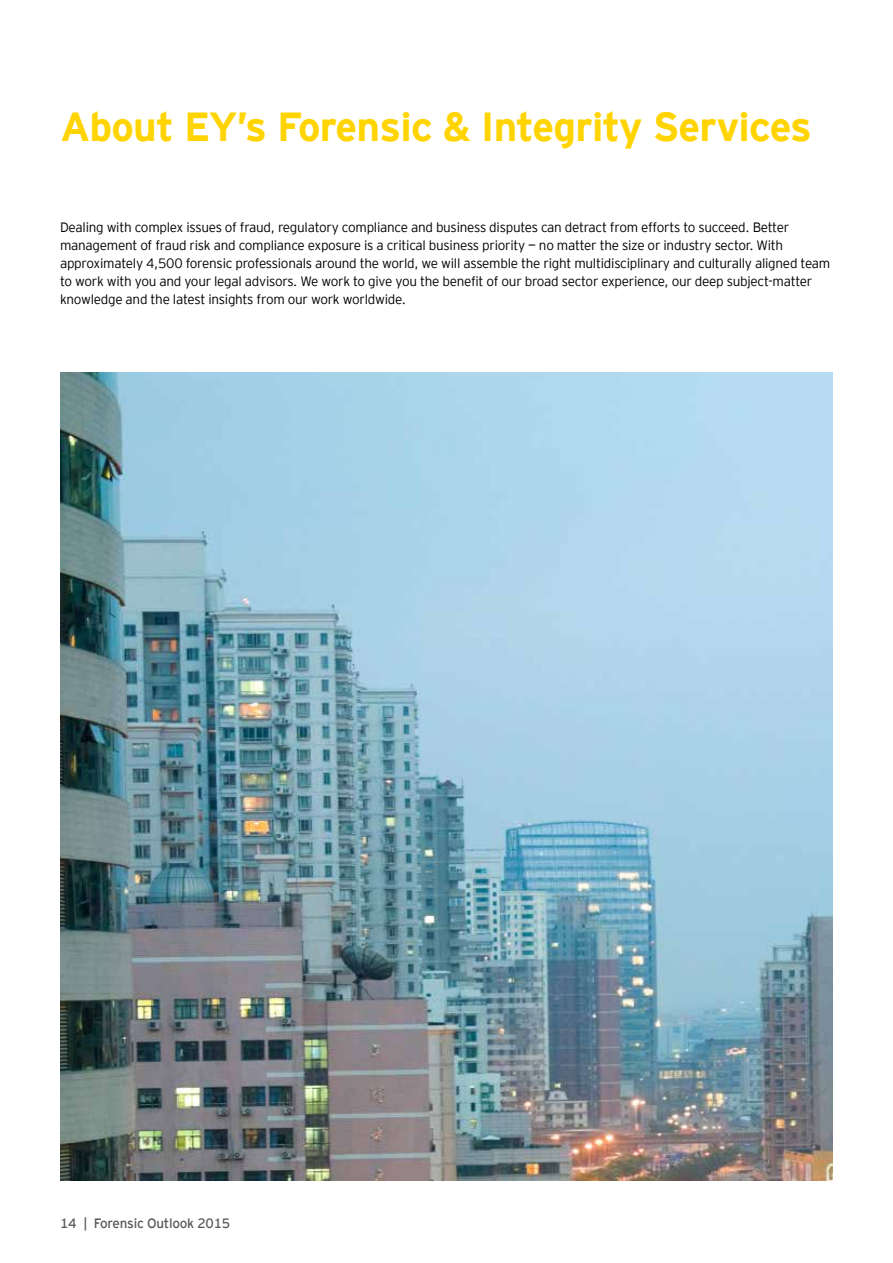
<style>
.page{position:relative;width:893px;height:1263px;background:#fff}
.page>*{position:absolute;margin:0;border:0;box-sizing:border-box;transform-origin:0 0}
.t1{font:700 40.5px "EY Interstate";letter-spacing:-.02em;color:#ffd400}
.t2{font:300 13.5px/18px "EY Interstate";letter-spacing:-.02em;color:#000}
.t3{font:13.5px "EY Interstate";letter-spacing:-.02em;color:#58595b}
</style>
<div class="page">
<img style="left:60px;top:372px;width:773px;height:808px">
<h1 class="t1" style="left:60px;top:97px;width:753px">About EY’s Forensic &amp; Integrity Services</h1>
<p class="t2" style="left:60px;top:217px;width:772px">Dealing with complex issues of fraud, regulatory compliance and business disputes can detract from efforts to succeed. Better management of fraud risk and compliance exposure is a critical business priority — no matter the size or industry sector. With approximately 4,500 forensic professionals around the world, we will assemble the right multidisciplinary and culturally aligned team to work with you and your legal advisors. We work to give you the benefit of our broad sector experience, our deep subject-matter knowledge and the latest insights from our work worldwide.</p>
<p class="t3" style="left:60px;top:1214px;width:172px">14 | Forensic Outlook 2015</p>
</div>
